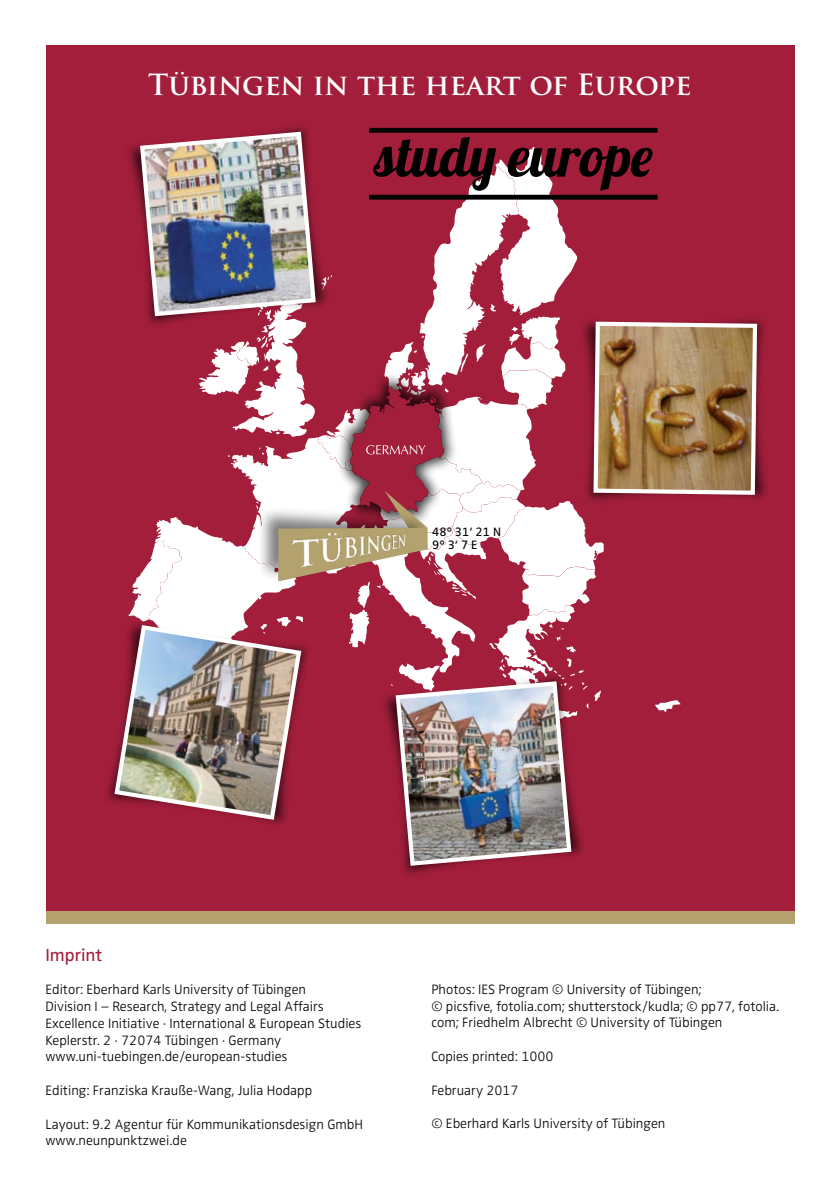
<style>
.page{position:relative;width:840px;height:1191px;background:#fff}
.page>*{position:absolute;margin:0;border:0;box-sizing:border-box;transform-origin:0 0}
.t1{font:56.6px "Lobster 1.4";color:#000}
.t2{font:700 28.6px "Trajan Pro";color:#fff}
.t3{font:18px "Zwo OT";color:#a21e3b}
.t4{font:300 14px/16.8px "Zwo OT";color:#000}
.t5{font:12.6px/12.6px "Zwo OT";color:#000}
</style>
<div class="page">
<div style="left:46px;top:45px;width:748px;height:867px;background:#a21e3b"></div>
<img style="left:758px;top:319px;width:9px;height:180px">
<img style="left:112px;top:129px;width:646px;height:739px">
<img style="left:282px;top:529px;width:124px;height:49px">
<div style="left:369px;top:128px;width:288px;height:5px;background:#000"></div>
<div style="left:369px;top:195px;width:288px;height:5px;background:#000"></div>
<div style="left:46px;top:912px;width:748px;height:12px;background:#b3a16e"></div>
<h2 class="t2" style="left:148px;top:67px;width:544px">Tübingen in the heart of Europe</h2>
<h1 class="t1" style="left:375px;top:120px;width:279px">study europe</h1>
<p class="t5" style="left:432px;top:526px;width:70px">48° 31‘ 21 N<br>9° 3‘ 7 E</p>
<p class="t3" style="left:45px;top:944px;width:58px">Imprint</p>
<p class="t4" style="left:45px;top:981px;width:317px">Editor: Eberhard Karls University of Tübingen<br>Division I – Research, Strategy and Legal Affairs Excellence Initiative · International &amp; European Studies Keplerstr. 2 · 72074 Tübingen · Germany www.uni-tuebingen.de/european-studies</p>
<p class="t4" style="left:45px;top:1082px;width:268px">Editing: Franziska Krauße-Wang, Julia Hodapp</p>
<p class="t4" style="left:45px;top:1116px;width:319px">Layout: 9.2 Agentur für Kommunikationsdesign GmbH www.neunpunktzwei.de</p>
<p class="t4" style="left:431px;top:981px;width:349px">Photos: IES Program © University of Tübingen;<br>© picsfive, fotolia.com; shutterstock/kudla; © pp77, fotolia. com; Friedhelm Albrecht © University of Tübingen</p>
<p class="t4" style="left:431px;top:1048px;width:124px">Copies printed: 1000</p>
<p class="t4" style="left:431px;top:1082px;width:89px">February 2017</p>
<p class="t4" style="left:431px;top:1115px;width:235px">© Eberhard Karls University of Tübingen</p>
</div>
